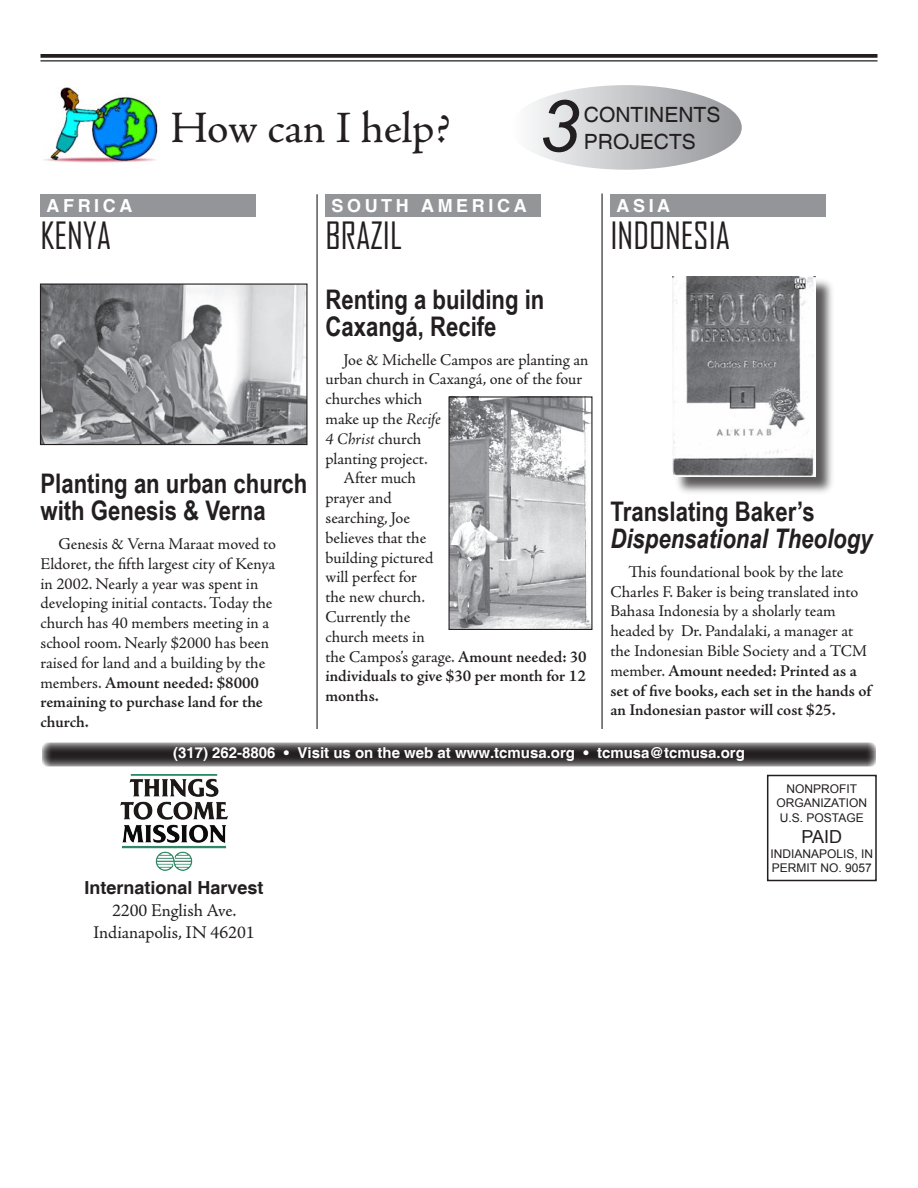
<style>
.page{position:relative;width:918px;height:1188px;background:#fff}
.page>*{position:absolute;margin:0;border:0;box-sizing:border-box;transform-origin:0 0}
.t1{font:italic 72px "Arial";color:#231f20}
.t2{font:45px "Adobe Jenson Pro";letter-spacing:-.005em;color:#231f20}
.t3{font:36px "Agency FB";color:#231f20}
.t4{font:700 27px/27px "Arial Narrow";color:#231f20}
.t5{font:italic 700 27px "Arial Narrow";color:#231f20}
.t6{font:21px/27px "Helvetica";color:#231f20}
.t7{font:18px/21.6px "Adobe Jenson Pro";color:#231f20;text-align:center}
.t8{font:700 18px "Helvetica";letter-spacing:.2em;color:#fff}
.t9{font:700 18px "Helvetica";color:#231f20}
.t10{font:18px "Arial";color:#231f20}
.t11{font:16.5px/19.8px "Adobe Jenson Pro";letter-spacing:-.005em;color:#231f20}
.t12{font:600 16.5px "Adobe Jenson Pro";letter-spacing:-.005em;color:#231f20}
.t13{font:italic 16.5px "Adobe Jenson Pro";letter-spacing:.005em;color:#231f20}
.t14{font:700 15px "Helvetica";color:#fff}
.t15{font:12px/14.4px "Arial";color:#231f20;text-align:center}
.s1{font-weight:600}
.s2{font-style:italic}
.s3{font-style:normal}
</style>
<div class="page">
<div style="left:510px;top:85px;width:232px;height:85px;background:linear-gradient(to right,#fcfdfd,#95969a);border-radius:50%"></div>
<img style="left:44px;top:87px;width:115px;height:76px">
<div style="left:767px;top:775px;width:110px;height:106px;border:2px solid #231f20"></div>
<div style="left:40px;top:194px;width:216px;height:23px;background:#939598"></div>
<hr style="left:316px;top:194px;width:2px;height:535px;background:#231f20">
<hr style="left:602px;top:194px;width:1px;height:535px;background:#231f20">
<svg style="left:40px;top:54px;width:838px;height:4px;background:#302c2d"></svg>
<hr style="left:40px;top:60px;width:838px;height:1px;background:#231f20">
<div style="left:326px;top:194px;width:216px;height:23px;background:#939598"></div>
<div style="left:610px;top:194px;width:216px;height:23px;background:#939598"></div>
<img style="left:42px;top:285px;width:264px;height:158px">
<div style="left:40px;top:283px;width:268px;height:162px;border:1px solid #231f20"></div>
<img style="left:450px;top:398px;width:140px;height:230px">
<div style="left:448px;top:396px;width:144px;height:234px;border:1px solid #231f20"></div>
<div style="left:673px;top:277px;width:162px;height:220px;background:#231f20;opacity:.75"></div>
<img style="left:673px;top:276px;width:142px;height:200px">
<svg style="left:43px;top:744px;width:832px;height:21px;background:#454242"></svg>
<div style="left:40px;top:741px;width:838px;height:27px;border:2px solid #fff"></div>
<img style="left:120px;top:774px;width:108px;height:96px">
<p class="t8" style="left:46px;top:195px;width:87px">AFRICA</p>
<h3 class="t3" style="left:40px;top:213px;width:72px">KENYA</h3>
<h2 class="t2" style="left:170px;top:102px;width:281px">How can I help?</h2>
<h1 class="t1" style="left:539px;top:80px;width:42px">3</h1>
<p class="t6" style="left:584px;top:102px;width:138px">CONTINENTS<br>PROJECTS</p>
<p class="t8" style="left:332px;top:195px;width:197px">SOUTH AMERICA</p>
<p class="t8" style="left:616px;top:195px;width:55px">ASIA</p>
<h3 class="t3" style="left:326px;top:213px;width:78px">BRAZIL</h3>
<h3 class="t3" style="left:610px;top:213px;width:121px">INDONESIA</h3>
<h3 class="t4" style="left:40px;top:469px;width:268px">Planting an urban church with Genesis &amp; Verna</h3>
<p class="t11" style="left:40px;top:534px;width:237px;text-indent:18px">Genesis &amp; Verna Maraat moved to<br>Eldoret, the fifth largest city of Kenya in 2002. Nearly a year was spent in developing initial contacts. Today the church has 40 members meeting in a school room. Nearly $2000 has been raised for land and a building by the members. <span class="s1">Amount needed: $8000 remaining to purchase land for the church.</span></p>
<h3 class="t4" style="left:326px;top:284px;width:220px">Renting a building in<br>Caxangá, Recife</h3>
<p class="t11" style="left:344px;top:350px;width:247px">Joe &amp; Michelle Campos are planting an</p>
<p class="t11" style="left:325px;top:370px;width:258px">urban church in Caxangá, one of the four</p>
<p class="t11" style="left:325px;top:389px;width:98px">churches which</p>
<p class="t11" style="left:325px;top:409px;width:117px">make up the <span class="s2">Recife</span></p>
<p class="t13" style="left:325px;top:429px;width:97px">4 Christ <span class="s3">church</span></p>
<p class="t11" style="left:325px;top:449px;width:104px">planting project.</p>
<p class="t11" style="left:344px;top:469px;width:74px">After much</p>
<p class="t11" style="left:325px;top:488px;width:68px">prayer and</p>
<p class="t11" style="left:325px;top:508px;width:86px">searching, Joe</p>
<p class="t11" style="left:325px;top:528px;width:102px">believes that the</p>
<p class="t11" style="left:325px;top:548px;width:109px">building pictured</p>
<p class="t11" style="left:325px;top:568px;width:93px">will perfect for</p>
<p class="t11" style="left:325px;top:587px;width:101px">the new church.</p>
<p class="t11" style="left:325px;top:607px;width:86px">Currently the</p>
<p class="t11" style="left:325px;top:627px;width:101px">church meets in</p>
<p class="t11" style="left:325px;top:647px;width:263px">the Campos’s garage. <span class="s1">Amount needed: 30</span></p>
<p class="t12" style="left:325px;top:667px;width:262px">individuals to give $30 per month for 12</p>
<p class="t12" style="left:325px;top:687px;width:55px">months.</p>
<h3 class="t4" style="left:610px;top:497px;width:206px">Translating Baker’s</h3>
<h3 class="t5" style="left:610px;top:518px;width:264px">Dispensational Theology</h3>
<p class="t11" style="left:610px;top:562px;width:262px;text-indent:18px">This foundational book by the late Charles F. Baker is being translated into Bahasa Indonesia by a sholarly team headed by Dr. Pandalaki, a manager at the Indonesian Bible Society and a TCM member. <span class="s1">Amount needed: Printed as a set of five books, each set in the hands of an Indonesian pastor will cost $25.</span></p>
<p class="t14" style="left:173px;top:743px;width:573px">(317) 262-8806 • Visit us on the web at www.tcmusa.org • tcmusa@tcmusa.org</p>
<p class="t9" style="left:84px;top:877px;width:181px">International Harvest</p>
<p class="t7" style="left:93px;top:900px;width:163px">2200 English Ave.<br>Indianapolis, IN 46201</p>
<p class="t15" style="left:777px;top:781px;width:92px">NONPROFIT<br>ORGANIZATION<br>U.S. POSTAGE</p>
<p class="t10" style="left:802px;top:825px;width:42px">PAID</p>
<p class="t15" style="left:771px;top:846px;width:104px;text-align:left">INDIANAPOLIS, IN<br>PERMIT NO. 9057</p>
</div>
